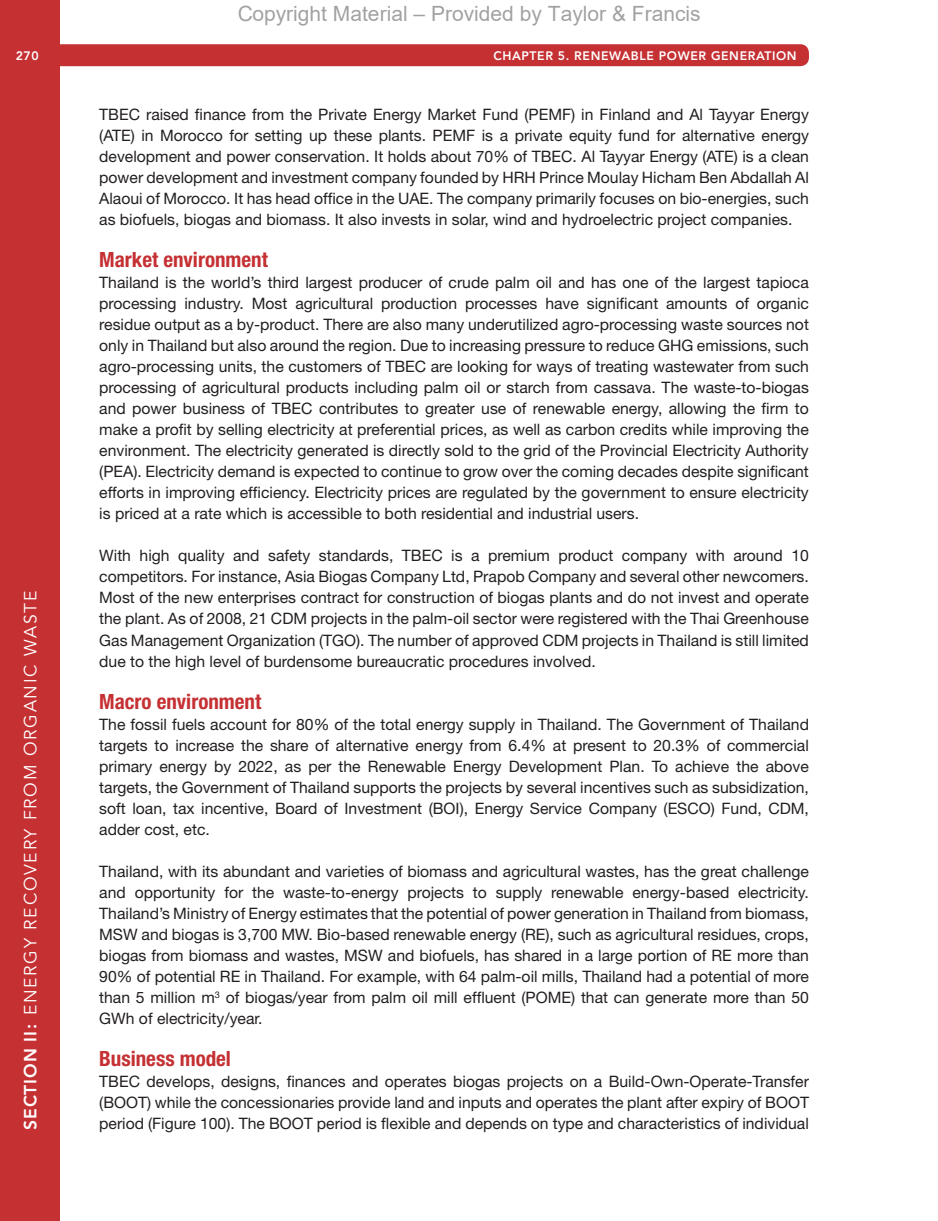
<style>
.page{position:relative;width:938px;height:1221px;background:#fff}
.page>*{position:absolute;margin:0;border:0;box-sizing:border-box;transform-origin:0 0}
.t1{font:700 condensed 21px "Helvetica Neue";color:#c53033}
.t2{font:21px "Arial";color:rgb(0 0 0/.37)}
.t3{font:17.5px "Avenir";letter-spacing:.1em;color:#fff}
.t4{font:15.75px/21px "Helvetica Neue";color:#231f20;text-align:justify}
.t5{font:800 12.25px "Avenir";letter-spacing:.05em;color:#fff}
.s1{font-weight:800}
</style>
<div class="page">
<div style="left:0;top:0;width:60px;height:1220px;background:#c53033"></div>
<div style="left:53px;top:44px;width:756px;height:22px;background:#c53033;border-radius:9px"></div>
<p class="t5" style="left:16px;top:51px;width:24px">270</p>
<p class="t3" style="left:23px;top:1129px;width:540px;rotate:-90deg"><span class="s1">SECTION II:</span> ENERGY RECOVERY FROM ORGANIC WASTE</p>
<h1 class="t2" style="left:237px;top:-1px;width:465px">Copyright Material – Provided by Taylor &amp; Francis</h1>
<p class="t5" style="left:493px;top:51px;width:305px">CHAPTER 5. RENEWABLE POWER GENERATION</p>
<p class="t4" style="left:99px;top:106px;width:711px">TBEC raised finance from the Private Energy Market Fund (PEMF) in Finland and Al Tayyar Energy (ATE) in Morocco for setting up these plants. PEMF is a private equity fund for alternative energy development and power conservation. It holds about 70% of TBEC. Al Tayyar Energy (ATE) is a clean power development and investment company founded by HRH Prince Moulay Hicham Ben Abdallah Al Alaoui of Morocco. It has head office in the UAE. The company primarily focuses on bio-energies, such as biofuels, biogas and biomass. It also invests in solar, wind and hydroelectric project companies.</p>
<h1 class="t1" style="left:99px;top:252px;width:170px">Market environment</h1>
<p class="t4" style="left:99px;top:274px;width:711px">Thailand is the world’s third largest producer of crude palm oil and has one of the largest tapioca processing industry. Most agricultural production processes have significant amounts of organic residue output as a by-product. There are also many underutilized agro-processing waste sources not only in Thailand but also around the region. Due to increasing pressure to reduce GHG emissions, such agro-processing units, the customers of TBEC are looking for ways of treating wastewater from such processing of agricultural products including palm oil or starch from cassava. The waste-to-biogas and power business of TBEC contributes to greater use of renewable energy, allowing the firm to make a profit by selling electricity at preferential prices, as well as carbon credits while improving the environment. The electricity generated is directly sold to the grid of the Provincial Electricity Authority (PEA). Electricity demand is expected to continue to grow over the coming decades despite significant efforts in improving efficiency. Electricity prices are regulated by the government to ensure electricity is priced at a rate which is accessible to both residential and industrial users.</p>
<p class="t4" style="left:99px;top:547px;width:711px">With high quality and safety standards, TBEC is a premium product company with around 10 competitors. For instance, Asia Biogas Company Ltd, Prapob Company and several other newcomers.<br>Most of the new enterprises contract for construction of biogas plants and do not invest and operate the plant. As of 2008, 21 CDM projects in the palm-oil sector were registered with the Thai Greenhouse Gas Management Organization (TGO). The number of approved CDM projects in Thailand is still limited due to the high level of burdensome bureaucratic procedures involved.</p>
<h1 class="t1" style="left:99px;top:693px;width:163px">Macro environment</h1>
<p class="t4" style="left:99px;top:715px;width:711px">The fossil fuels account for 80% of the total energy supply in Thailand. The Government of Thailand targets to increase the share of alternative energy from 6.4% at present to 20.3% of commercial primary energy by 2022, as per the Renewable Energy Development Plan. To achieve the above targets, the Government of Thailand supports the projects by several incentives such as subsidization, soft loan, tax incentive, Board of Investment (BOI), Energy Service Company (ESCO) Fund, CDM, adder cost, etc.</p>
<p class="t4" style="left:99px;top:862px;width:711px">Thailand, with its abundant and varieties of biomass and agricultural wastes, has the great challenge and opportunity for the waste-to-energy projects to supply renewable energy-based electricity.<br>Thailand’s Ministry of Energy estimates that the potential of power generation in Thailand from biomass, MSW and biogas is 3,700 MW. Bio-based renewable energy (RE), such as agricultural residues, crops, biogas from biomass and wastes, MSW and biofuels, has shared in a large portion of RE more than 90% of potential RE in Thailand. For example, with 64 palm-oil mills, Thailand had a potential of more than 5 million m<sup>3</sup> of biogas/year from palm oil mill effluent (POME) that can generate more than 50<br>GWh of electricity/year.</p>
<h1 class="t1" style="left:99px;top:1050px;width:133px">Business model</h1>
<p class="t4" style="left:99px;top:1072px;width:711px">TBEC develops, designs, finances and operates biogas projects on a Build-Own-Operate-Transfer (BOOT) while the concessionaries provide land and inputs and operates the plant after expiry of BOOT period (Figure 100). The BOOT period is flexible and depends on type and characteristics of individual</p>
</div>
